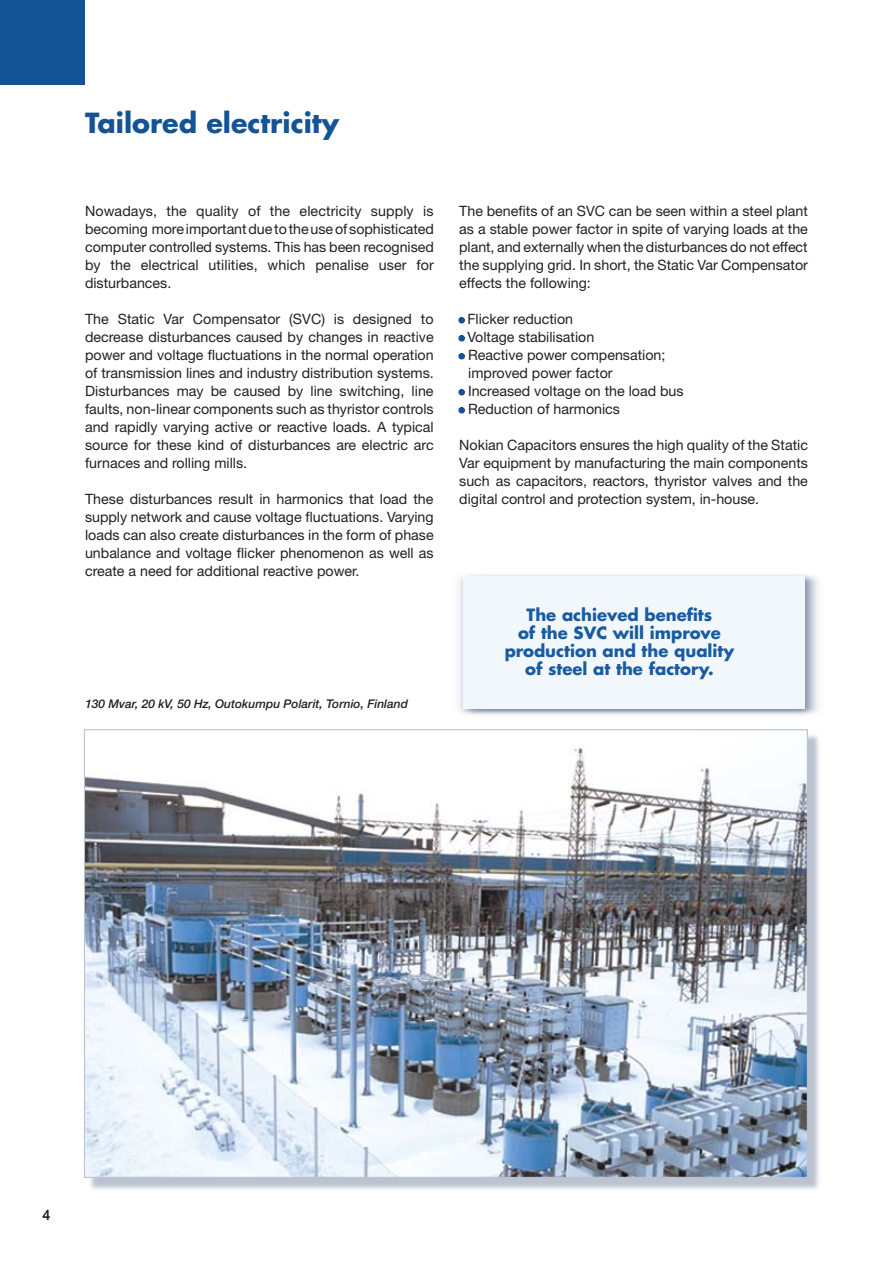
<style>
.page{position:relative;width:893px;height:1263px;background:#fff}
.page>*{position:absolute;margin:0;border:0;box-sizing:border-box;transform-origin:0 0}
.t1{font:700 27px "Futura";color:#145395}
.t2{font:700 16.5px/18px "Futura";color:#195ba1;text-align:center}
.t3{font:14.25px/18px "Helvetica Neue";color:#202124;text-align:justify}
.t4{font:italic 500 12px "Helvetica Neue";color:#202124}
</style>
<div class="page">
<img style="left:458px;top:575px;width:361px;height:140px">
<div style="left:463px;top:576px;width:342px;height:133px;background:#f2f7fc"></div>
<svg style="left:90px;top:735px;width:729px;height:455px;background:#c7ced8"></svg>
<img style="left:86px;top:735px;width:720px;height:441px">
<div style="left:0;top:0;width:85px;height:85px;background:#145395"></div>
<div style="left:458px;top:317px;width:7px;height:6px;border:3px solid #145395;border-radius:50%"></div>
<svg style="left:459px;top:318px;width:5px;height:5px"></svg>
<div style="left:458px;top:335px;width:7px;height:6px;border:3px solid #145395;border-radius:50%"></div>
<svg style="left:459px;top:336px;width:5px;height:5px"></svg>
<div style="left:458px;top:353px;width:7px;height:6px;border:3px solid #145395;border-radius:50%"></div>
<svg style="left:459px;top:354px;width:5px;height:5px"></svg>
<div style="left:458px;top:389px;width:7px;height:6px;border:3px solid #145395;border-radius:50%"></div>
<svg style="left:459px;top:390px;width:5px;height:5px"></svg>
<div style="left:458px;top:407px;width:7px;height:6px;border:3px solid #145395;border-radius:50%"></div>
<svg style="left:459px;top:408px;width:5px;height:5px"></svg>
<h1 class="t1" style="left:85px;top:104px;width:256px">Tailored electricity</h1>
<p class="t3" style="left:85px;top:202px;width:350px">Nowadays, the quality of the electricity supply is becoming more important due to the use of sophisticated computer controlled systems. This has been recognised by the electrical utilities, which penalise user for disturbances.</p>
<p class="t3" style="left:85px;top:310px;width:350px">The Static Var Compensator (SVC) is designed to decrease disturbances caused by changes in reactive power and voltage fluctuations in the normal operation of transmission lines and industry distribution systems.<br>Disturbances may be caused by line switching, line faults, non-linear components such as thyristor controls and rapidly varying active or reactive loads. A typical source for these kind of disturbances are electric arc furnaces and rolling mills.</p>
<p class="t3" style="left:85px;top:490px;width:350px">These disturbances result in harmonics that load the supply network and cause voltage fluctuations. Varying loads can also create disturbances in the form of phase unbalance and voltage flicker phenomenon as well as create a need for additional reactive power.</p>
<p class="t4" style="left:85px;top:697px;width:325px">130 Mvar, 20 kV, 50 Hz, Outokumpu Polarit, Tornio, Finland</p>
<p class="t3" style="left:459px;top:202px;width:350px">The benefits of an SVC can be seen within a steel plant as a stable power factor in spite of varying loads at the plant, and externally when the disturbances do not effect the supplying grid. In short, the Static Var Compensator effects the following:</p>
<p class="t3" style="left:459px;top:310px;width:115px"><sub>°</sub> Flicker reduction</p>
<p class="t3" style="left:459px;top:328px;width:137px"><sub>°</sub> Voltage stabilisation</p>
<p class="t3" style="left:459px;top:346px;width:208px"><sub>°</sub> Reactive power compensation;</p>
<p class="t3" style="left:468px;top:364px;width:146px">improved power factor</p>
<p class="t3" style="left:459px;top:382px;width:226px"><sub>°</sub> Increased voltage on the load bus</p>
<p class="t3" style="left:459px;top:400px;width:162px"><sub>°</sub> Reduction of harmonics</p>
<p class="t3" style="left:459px;top:436px;width:350px">Nokian Capacitors ensures the high quality of the Static Var equipment by manufacturing the main components such as capacitors, reactors, thyristor valves and the digital control and protection system, in-house.</p>
<p class="t2" style="left:505px;top:605px;width:231px">The achieved benefits<br>of the SVC will improve production and the quality of steel at the factory.</p>
</div>
